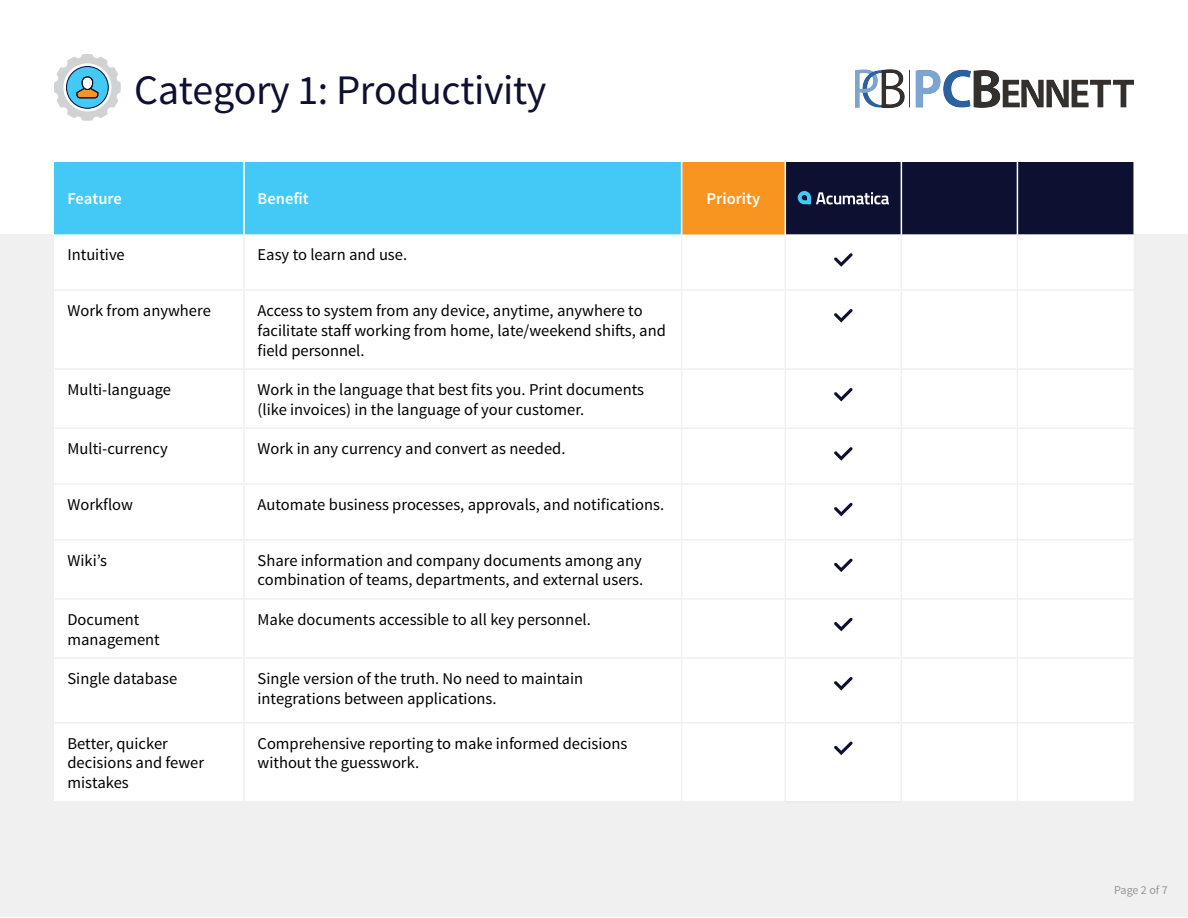
<style>
.page{position:relative;width:1188px;height:918px;background:#fff}
.page>*{position:absolute;margin:0;border:0;box-sizing:border-box;transform-origin:0 0}
.t1{font:42px "Source Sans Pro";letter-spacing:-.01em;color:#0e1031}
.t2{font:16.5px/19.8px "Source Sans Pro";color:#000}
.t3{font:600 16.5px "Source Sans Pro";color:#fff}
.t4{font:12px "Source Sans Pro";letter-spacing:-.005em;color:#939598}
</style>
<div class="page">
<div style="left:0;top:234px;width:1187px;height:683px;background:#f1f0f0"></div>
<div style="left:54px;top:162px;width:627px;height:73px;background:#44c8f5"></div>
<div style="left:682px;top:162px;width:103px;height:73px;background:#f89521"></div>
<div style="left:54px;top:235px;width:1079px;height:566px;background:#fff"></div>
<hr style="left:243px;top:162px;width:2px;height:73px;background:#fff">
<hr style="left:681px;top:162px;width:1px;height:73px;background:#fff">
<hr style="left:786px;top:801px;width:115px;height:1px;background:#e6e6e6">
<hr style="left:243px;top:235px;width:2px;height:54px;background:#f1f0f0">
<hr style="left:681px;top:235px;width:1px;height:54px;background:#f1f0f0">
<hr style="left:785px;top:235px;width:1px;height:54px;background:#f1f0f0">
<hr style="left:901px;top:235px;width:1px;height:54px;background:#f1f0f0">
<hr style="left:1017px;top:235px;width:1px;height:54px;background:#f1f0f0">
<hr style="left:54px;top:289px;width:190px;height:2px;background:#f1f0f0">
<hr style="left:244px;top:289px;width:438px;height:2px;background:#f1f0f0">
<hr style="left:243px;top:291px;width:2px;height:77px;background:#f1f0f0">
<hr style="left:682px;top:289px;width:103px;height:2px;background:#f1f0f0">
<hr style="left:681px;top:291px;width:1px;height:77px;background:#f1f0f0">
<hr style="left:785px;top:289px;width:116px;height:2px;background:#f1f0f0">
<hr style="left:785px;top:291px;width:1px;height:77px;background:#f1f0f0">
<hr style="left:901px;top:289px;width:116px;height:2px;background:#f1f0f0">
<hr style="left:901px;top:291px;width:1px;height:77px;background:#f1f0f0">
<hr style="left:1017px;top:289px;width:116px;height:2px;background:#f1f0f0">
<hr style="left:1017px;top:291px;width:1px;height:77px;background:#f1f0f0">
<hr style="left:54px;top:368px;width:190px;height:2px;background:#f1f0f0">
<hr style="left:244px;top:368px;width:438px;height:2px;background:#f1f0f0">
<hr style="left:243px;top:370px;width:2px;height:58px;background:#f1f0f0">
<hr style="left:682px;top:368px;width:103px;height:2px;background:#f1f0f0">
<hr style="left:681px;top:370px;width:1px;height:58px;background:#f1f0f0">
<hr style="left:785px;top:368px;width:116px;height:2px;background:#f1f0f0">
<hr style="left:785px;top:370px;width:1px;height:58px;background:#f1f0f0">
<hr style="left:901px;top:368px;width:116px;height:2px;background:#f1f0f0">
<hr style="left:901px;top:370px;width:1px;height:58px;background:#f1f0f0">
<hr style="left:1017px;top:368px;width:116px;height:2px;background:#f1f0f0">
<hr style="left:1017px;top:370px;width:1px;height:58px;background:#f1f0f0">
<hr style="left:54px;top:428px;width:190px;height:1px;background:#f1f0f0">
<hr style="left:244px;top:428px;width:438px;height:1px;background:#f1f0f0">
<hr style="left:243px;top:429px;width:2px;height:54px;background:#f1f0f0">
<hr style="left:682px;top:428px;width:103px;height:1px;background:#f1f0f0">
<hr style="left:681px;top:429px;width:1px;height:54px;background:#f1f0f0">
<hr style="left:785px;top:428px;width:116px;height:1px;background:#f1f0f0">
<hr style="left:785px;top:429px;width:1px;height:54px;background:#f1f0f0">
<hr style="left:901px;top:428px;width:116px;height:1px;background:#f1f0f0">
<hr style="left:901px;top:429px;width:1px;height:54px;background:#f1f0f0">
<hr style="left:1017px;top:428px;width:116px;height:1px;background:#f1f0f0">
<hr style="left:1017px;top:429px;width:1px;height:54px;background:#f1f0f0">
<hr style="left:54px;top:483px;width:190px;height:2px;background:#f1f0f0">
<hr style="left:244px;top:483px;width:438px;height:2px;background:#f1f0f0">
<hr style="left:243px;top:485px;width:2px;height:54px;background:#f1f0f0">
<hr style="left:682px;top:483px;width:103px;height:2px;background:#f1f0f0">
<hr style="left:681px;top:485px;width:1px;height:54px;background:#f1f0f0">
<hr style="left:785px;top:483px;width:116px;height:2px;background:#f1f0f0">
<hr style="left:785px;top:485px;width:1px;height:54px;background:#f1f0f0">
<hr style="left:901px;top:483px;width:116px;height:2px;background:#f1f0f0">
<hr style="left:901px;top:485px;width:1px;height:54px;background:#f1f0f0">
<hr style="left:1017px;top:483px;width:116px;height:2px;background:#f1f0f0">
<hr style="left:1017px;top:485px;width:1px;height:54px;background:#f1f0f0">
<hr style="left:54px;top:539px;width:190px;height:1px;background:#f1f0f0">
<hr style="left:244px;top:539px;width:438px;height:1px;background:#f1f0f0">
<hr style="left:243px;top:540px;width:2px;height:58px;background:#f1f0f0">
<hr style="left:682px;top:539px;width:103px;height:1px;background:#f1f0f0">
<hr style="left:681px;top:540px;width:1px;height:58px;background:#f1f0f0">
<hr style="left:785px;top:539px;width:116px;height:1px;background:#f1f0f0">
<hr style="left:785px;top:540px;width:1px;height:58px;background:#f1f0f0">
<hr style="left:901px;top:539px;width:116px;height:1px;background:#f1f0f0">
<hr style="left:901px;top:540px;width:1px;height:58px;background:#f1f0f0">
<hr style="left:1017px;top:539px;width:116px;height:1px;background:#f1f0f0">
<hr style="left:1017px;top:540px;width:1px;height:58px;background:#f1f0f0">
<hr style="left:54px;top:598px;width:190px;height:2px;background:#f1f0f0">
<hr style="left:244px;top:598px;width:438px;height:2px;background:#f1f0f0">
<hr style="left:243px;top:600px;width:2px;height:57px;background:#f1f0f0">
<hr style="left:682px;top:598px;width:103px;height:2px;background:#f1f0f0">
<hr style="left:681px;top:600px;width:1px;height:57px;background:#f1f0f0">
<hr style="left:785px;top:598px;width:116px;height:2px;background:#f1f0f0">
<hr style="left:785px;top:600px;width:1px;height:57px;background:#f1f0f0">
<hr style="left:901px;top:598px;width:116px;height:2px;background:#f1f0f0">
<hr style="left:901px;top:600px;width:1px;height:57px;background:#f1f0f0">
<hr style="left:1017px;top:598px;width:116px;height:2px;background:#f1f0f0">
<hr style="left:1017px;top:600px;width:1px;height:57px;background:#f1f0f0">
<hr style="left:54px;top:657px;width:190px;height:2px;background:#f1f0f0">
<hr style="left:244px;top:657px;width:438px;height:2px;background:#f1f0f0">
<hr style="left:243px;top:659px;width:2px;height:63px;background:#f1f0f0">
<hr style="left:682px;top:657px;width:103px;height:2px;background:#f1f0f0">
<hr style="left:681px;top:659px;width:1px;height:63px;background:#f1f0f0">
<hr style="left:785px;top:657px;width:116px;height:2px;background:#f1f0f0">
<hr style="left:785px;top:659px;width:1px;height:63px;background:#f1f0f0">
<hr style="left:901px;top:657px;width:116px;height:2px;background:#f1f0f0">
<hr style="left:901px;top:659px;width:1px;height:63px;background:#f1f0f0">
<hr style="left:1017px;top:657px;width:116px;height:2px;background:#f1f0f0">
<hr style="left:1017px;top:659px;width:1px;height:63px;background:#f1f0f0">
<hr style="left:54px;top:722px;width:190px;height:2px;background:#f1f0f0">
<hr style="left:244px;top:722px;width:438px;height:2px;background:#f1f0f0">
<hr style="left:243px;top:724px;width:2px;height:77px;background:#f1f0f0">
<hr style="left:682px;top:722px;width:103px;height:2px;background:#f1f0f0">
<hr style="left:681px;top:724px;width:1px;height:77px;background:#f1f0f0">
<hr style="left:785px;top:722px;width:116px;height:2px;background:#f1f0f0">
<hr style="left:785px;top:724px;width:1px;height:77px;background:#f1f0f0">
<hr style="left:901px;top:722px;width:116px;height:2px;background:#f1f0f0">
<hr style="left:901px;top:724px;width:1px;height:77px;background:#f1f0f0">
<hr style="left:1017px;top:722px;width:116px;height:2px;background:#f1f0f0">
<hr style="left:1017px;top:724px;width:1px;height:77px;background:#f1f0f0">
<div style="left:786px;top:162px;width:347px;height:73px;background:#0e1031"></div>
<svg style="left:834px;top:253px;width:19px;height:14px"></svg>
<svg style="left:834px;top:309px;width:19px;height:14px"></svg>
<svg style="left:834px;top:388px;width:19px;height:13px"></svg>
<svg style="left:834px;top:447px;width:19px;height:14px"></svg>
<svg style="left:834px;top:503px;width:19px;height:13px"></svg>
<svg style="left:834px;top:558px;width:19px;height:14px"></svg>
<svg style="left:834px;top:618px;width:19px;height:13px"></svg>
<svg style="left:834px;top:677px;width:19px;height:13px"></svg>
<svg style="left:834px;top:742px;width:19px;height:13px"></svg>
<svg style="left:54px;top:54px;width:67px;height:67px"></svg>
<img style="left:855px;top:69px;width:278px;height:40px">
<h1 class="t1" style="left:134px;top:64px;width:414px">Category 1: Productivity</h1>
<p class="t3" style="left:68px;top:189px;width:56px">Feature</p>
<p class="t3" style="left:258px;top:189px;width:53px">Benefit</p>
<p class="t3" style="left:707px;top:189px;width:55px">Priority</p>
<p class="t2" style="left:68px;top:245px;width:59px">Intuitive</p>
<p class="t2" style="left:258px;top:245px;width:151px">Easy to learn and use.</p>
<p class="t2" style="left:68px;top:301px;width:145px">Work from anywhere</p>
<p class="t2" style="left:258px;top:301px;width:410px">Access to system from any device, anytime, anywhere to facilitate staff working from home, late/weekend shifts, and field personnel.</p>
<p class="t2" style="left:68px;top:380px;width:105px">Multi-language</p>
<p class="t2" style="left:258px;top:380px;width:388px">Work in the language that best fits you. Print documents (like invoices) in the language of your customer.</p>
<p class="t2" style="left:68px;top:439px;width:102px">Multi-currency</p>
<p class="t2" style="left:258px;top:439px;width:309px">Work in any currency and convert as needed.</p>
<p class="t2" style="left:68px;top:495px;width:67px">Workflow</p>
<p class="t2" style="left:258px;top:495px;width:408px">Automate business processes, approvals, and notifications.</p>
<p class="t2" style="left:68px;top:551px;width:41px">Wiki’s</p>
<p class="t2" style="left:258px;top:551px;width:387px">Share information and company documents among any combination of teams, departments, and external users.</p>
<p class="t2" style="left:68px;top:610px;width:94px">Document management</p>
<p class="t2" style="left:258px;top:610px;width:335px">Make documents accessible to all key personnel.</p>
<p class="t2" style="left:68px;top:669px;width:111px">Single database</p>
<p class="t2" style="left:258px;top:669px;width:327px">Single version of the truth. No need to maintain integrations between applications.</p>
<p class="t2" style="left:68px;top:734px;width:138px">Better, quicker decisions and fewer mistakes</p>
<p class="t2" style="left:258px;top:734px;width:371px">Comprehensive reporting to make informed decisions without the guesswork.</p>
<p class="t4" style="left:1114px;top:883px;width:55px">Page 2 of 7</p>
</div>
